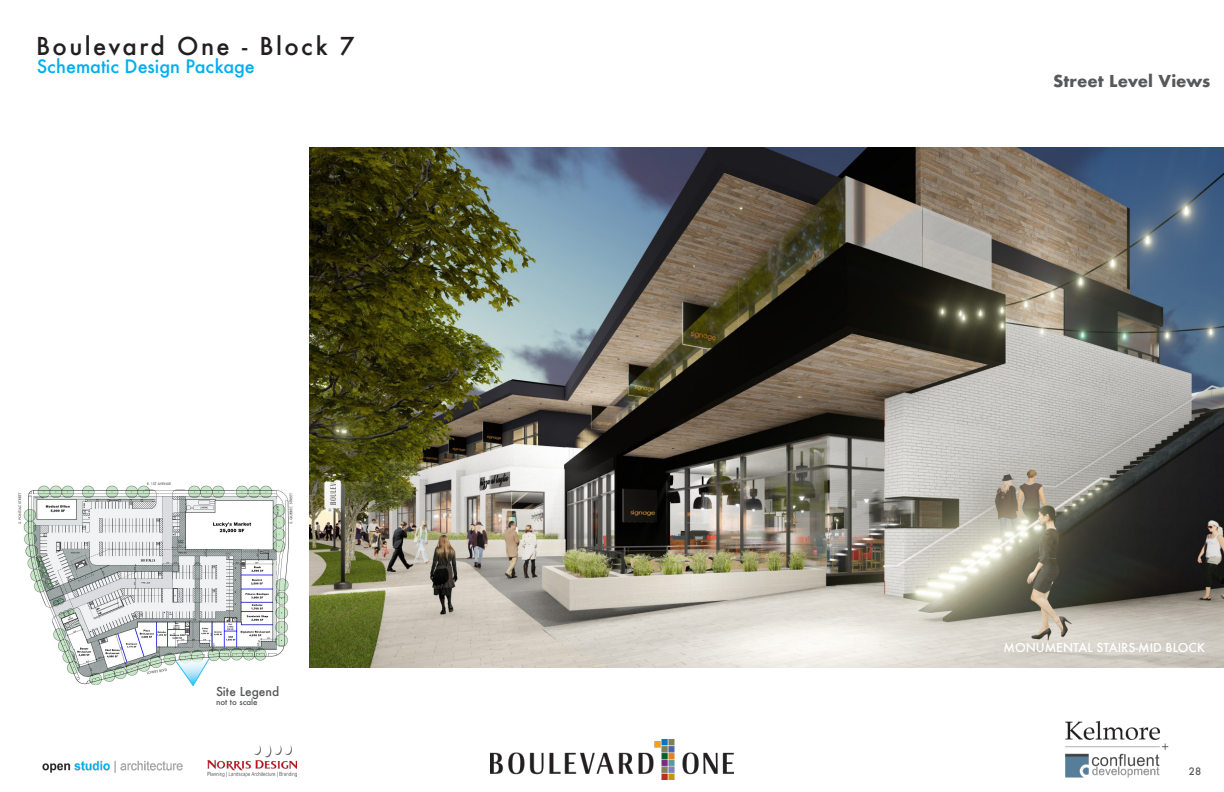
<style>
.page{position:relative;width:1224px;height:792px;background:#fff}
.page>*{position:absolute;margin:0;border:0;box-sizing:border-box;transform-origin:0 0}
.t1{font:500 24px "Futura";letter-spacing:.1em;color:#231f20}
.t2{font:500 18px "Futura";color:#00aeef}
.t3{font:700 16px "Futura";color:#57585a}
.t4{font:500 12px "Futura";color:#fff}
.t5{font:500 12px "Futura";color:#57585a}
.t6{font:500 10px "Futura";color:#57585a}
.t7{font:500 8px "Futura";color:#57585a}
</style>
<div class="page">
<img style="left:43px;top:760px;width:140px;height:13px">
<img style="left:490px;top:740px;width:244px;height:40px">
<img style="left:1065px;top:720px;width:104px;height:58px">
<img style="left:208px;top:745px;width:89px;height:31px">
<img style="left:18px;top:482px;width:275px;height:203px">
<svg style="left:176px;top:659px;width:33px;height:27px"></svg>
<img style="left:310px;top:148px;width:914px;height:520px">
<h1 class="t1" style="left:36px;top:29px;width:320px">Boulevard One - Block 7</h1>
<h2 class="t2" style="left:37px;top:54px;width:220px">Schematic Design Package</h2>
<p class="t5" style="left:216px;top:683px;width:65px">Site Legend</p>
<p class="t7" style="left:216px;top:697px;width:43px">not to scale</p>
<h3 class="t3" style="left:1053px;top:69px;width:159px">Street Level Views</h3>
<p class="t4" style="left:1004px;top:640px;width:203px">MONUMENTAL STAIRS-MID BLOCK</p>
<p class="t6" style="left:1189px;top:765px;width:14px">28</p>
</div>
